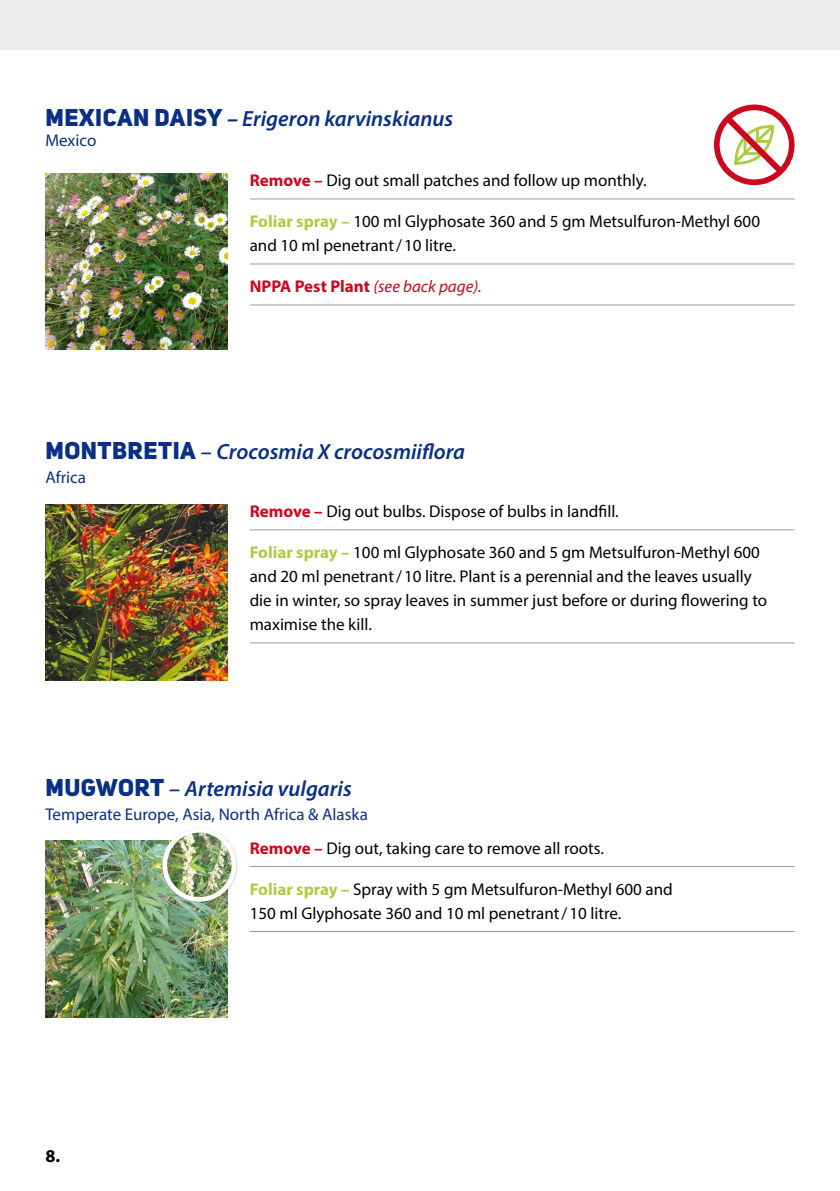
<style>
.page{position:relative;width:840px;height:1191px;background:#fff}
.page>*{position:absolute;margin:0;border:0;box-sizing:border-box;transform-origin:0 0}
.t1{font:italic 600 22px "Myriad Pro";color:#0a2f85}
.t2{font:700 18px "Myriad Pro";color:#000}
.t3{font:17px/24px "Myriad Pro";color:#000}
.t4{font:17px "Myriad Pro";color:#0a2f85}
.t5{font:italic 17px "Myriad Pro";color:#cd071e}
.s1{font-family:"Uni Sans Heavy CAPS";font-weight:400;font-style:normal;font-size:24px}
.s2{font-weight:700}
.s3{font-weight:700;color:#cd071e}
.s4{font-weight:700;color:#b0ca44}
.s5{font-weight:700;font-style:normal}
.s6{font-style:normal}
</style>
<div class="page">
<div style="left:0;top:0;width:839px;height:50px;background:#eceded"></div>
<img style="left:45px;top:504px;width:182px;height:176px">
<img style="left:45px;top:840px;width:182px;height:177px">
<img style="left:45px;top:173px;width:182px;height:176px">
<hr style="left:249px;top:198px;width:545px;height:1px;background:#999">
<hr style="left:249px;top:263px;width:545px;height:1px;background:#999">
<hr style="left:249px;top:304px;width:545px;height:1px;background:#999">
<div style="left:713px;top:105px;width:81px;height:80px;border:6px solid #cd071e;border-radius:50%"></div>
<svg style="left:720px;top:112px;width:66px;height:66px"></svg>
<hr style="left:249px;top:529px;width:545px;height:1px;background:#999">
<hr style="left:249px;top:642px;width:545px;height:1px;background:#999">
<hr style="left:249px;top:866px;width:545px;height:1px;background:#999">
<hr style="left:249px;top:931px;width:545px;height:1px;background:#999">
<div style="left:162px;top:827px;width:76px;height:76px;background:#000;opacity:.15"></div>
<svg style="left:162px;top:828px;width:74px;height:73px"></svg>
<img style="left:167px;top:832px;width:64px;height:65px">
<p class="t1" style="left:45px;top:104px;width:409px"><span class="s1">MEXICAN DAISY</span> <span class="s2">–</span> Erigeron karvinskianus</p>
<p class="t4" style="left:45px;top:130px;width:52px">Mexico</p>
<p class="t3" style="left:249px;top:168px;width:398px"><span class="s3">Remove –</span> Dig out small patches and follow up monthly.</p>
<p class="t3" style="left:249px;top:209px;width:511px"><span class="s4">Foliar spray –</span> 100 ml Glyphosate 360 and 5 gm Metsulfuron-Methyl 600 and 10 ml penetrant/10 litre.</p>
<p class="t5" style="left:249px;top:276px;width:233px"><span class="s5">NPPA Pest Plant</span> (see back page).</p>
<p class="t1" style="left:45px;top:438px;width:421px"><span class="s1">MONTBRETIA</span> <span class="s6">–</span> Crocosmia X crocosmiiflora</p>
<p class="t4" style="left:45px;top:467px;width:42px">Africa</p>
<p class="t3" style="left:249px;top:499px;width:370px"><span class="s3">Remove –</span> Dig out bulbs. Dispose of bulbs in landfill.</p>
<p class="t3" style="left:249px;top:540px;width:519px"><span class="s4">Foliar spray –</span> 100 ml Glyphosate 360 and 5 gm Metsulfuron-Methyl 600 and 20 ml penetrant/10 litre. Plant is a perennial and the leaves usually die in winter, so spray leaves in summer just before or during flowering to maximise the kill.</p>
<p class="t1" style="left:45px;top:774px;width:308px"><span class="s1">MUGWORT</span> <span class="s6">–</span> Artemisia vulgaris</p>
<p class="t4" style="left:45px;top:803px;width:324px">Temperate Europe, Asia, North Africa &amp; Alaska</p>
<p class="t2" style="left:45px;top:1144px;width:16px">8.</p>
<p class="t3" style="left:249px;top:835px;width:355px"><span class="s3">Remove –</span> Dig out, taking care to remove all roots.</p>
<p class="t3" style="left:249px;top:876px;width:424px"><span class="s4">Foliar spray –</span> Spray with 5 gm Metsulfuron-Methyl 600 and<br>150 ml Glyphosate 360 and 10 ml penetrant/10 litre.</p>
</div>
